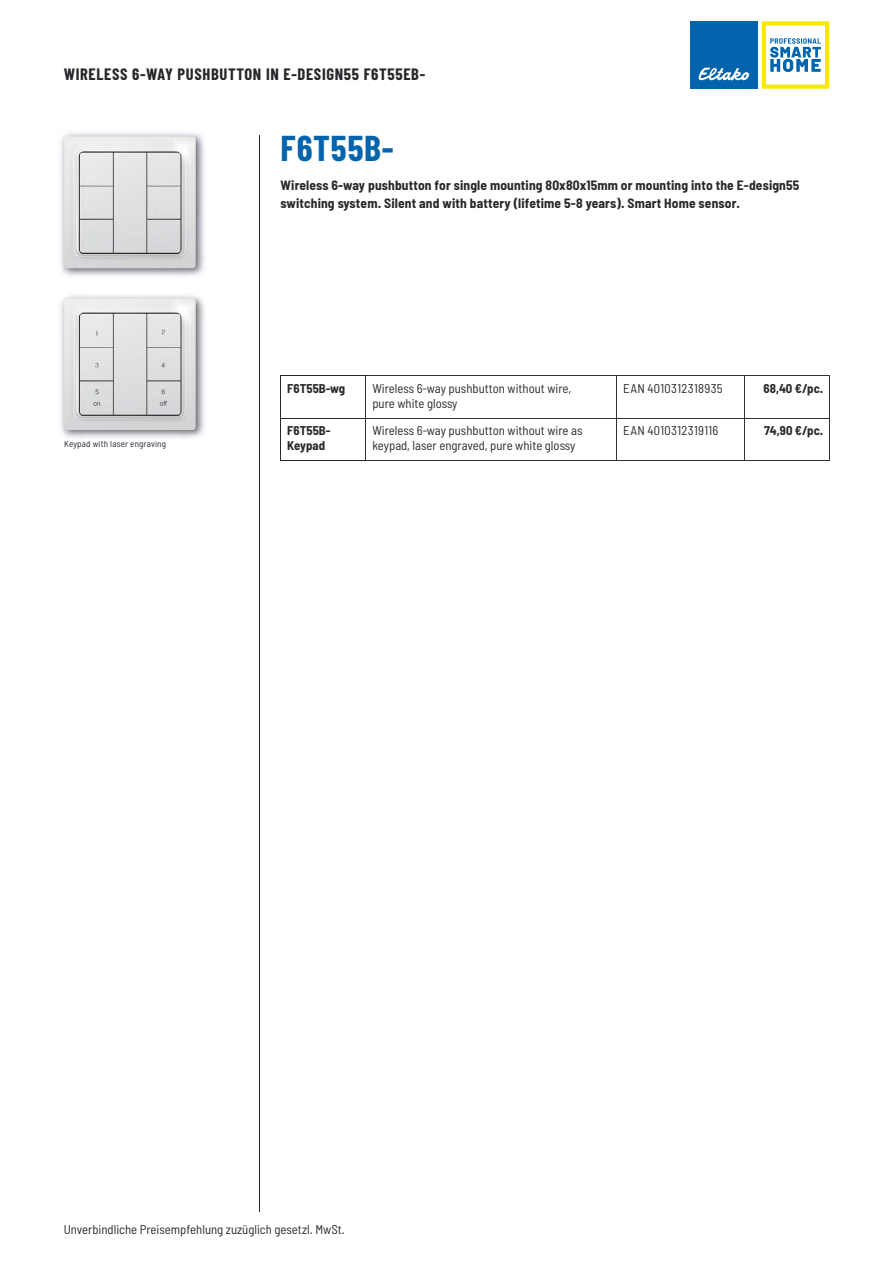
<style>
.page{position:relative;width:893px;height:1263px;background:#fff}
.page>*{position:absolute;margin:0;border:0;box-sizing:border-box;transform-origin:0 0}
.t1{font:700 36px "Barlow Condensed";letter-spacing:.025em;color:#0364ae}
.t2{font:700 16.5px "Barlow Condensed";letter-spacing:.04em;color:#28282c}
.t3{font:700 semi-condensed 13.5px/18px "Barlow";letter-spacing:.01em;color:#28282c}
.t4{font:semi-condensed 12.75px/15px "Barlow";color:#28282c}
.t5{font:700 semi-condensed 12.75px/15px "Barlow";color:#28282c}
.t6{font:semi-condensed 12.75px "Barlow";letter-spacing:.03em;color:#28282c}
.t7{font:semi-condensed 12.75px "Barlow";letter-spacing:.025em;color:#28282c}
.t8{font:semi-condensed 9px "Barlow";letter-spacing:.02em;color:#28282c}
</style>
<div class="page">
<hr style="left:259px;top:136px;width:1px;height:1076px;background:#28282c">
<svg style="left:762px;top:21px;width:67px;height:68px"></svg>
<div style="left:690px;top:21px;width:67px;height:68px;background:#0364ae"></div>
<svg style="left:698px;top:68px;width:51px;height:13px"></svg>
<hr style="left:281px;top:376px;width:85px;height:1px;background:#28282c">
<hr style="left:281px;top:376px;width:1px;height:42px;background:#28282c">
<hr style="left:281px;top:418px;width:85px;height:1px;background:#28282c">
<hr style="left:281px;top:419px;width:1px;height:42px;background:#28282c">
<hr style="left:281px;top:461px;width:85px;height:1px;background:#28282c">
<hr style="left:366px;top:376px;width:464px;height:1px;background:#323031">
<hr style="left:829px;top:376px;width:1px;height:42px;background:#323031">
<hr style="left:366px;top:418px;width:464px;height:1px;background:#323031">
<hr style="left:829px;top:419px;width:1px;height:42px;background:#323031">
<hr style="left:366px;top:461px;width:251px;height:1px;background:#323031">
<hr style="left:744px;top:461px;width:86px;height:1px;background:#323031">
<hr style="left:366px;top:376px;width:1px;height:42px;background:#323031">
<hr style="left:366px;top:419px;width:1px;height:42px;background:#323031">
<hr style="left:616px;top:376px;width:1px;height:42px;background:#323031">
<hr style="left:744px;top:376px;width:1px;height:42px;background:#323031">
<hr style="left:616px;top:419px;width:1px;height:42px;background:#323031">
<hr style="left:744px;top:419px;width:1px;height:42px;background:#323031">
<hr style="left:617px;top:461px;width:127px;height:1px;background:#323031">
<img style="left:60px;top:132px;width:145px;height:145px">
<img style="left:64px;top:136px;width:132px;height:132px">
<img style="left:60px;top:295px;width:145px;height:144px">
<img style="left:64px;top:298px;width:132px;height:132px">
<p class="t2" style="left:64px;top:65px;width:363px">WIRELESS 6-WAY PUSHBUTTON IN E-DESIGN55 F6T55EB-</p>
<p class="t8" style="left:64px;top:441px;width:103px">Keypad with laser engraving</p>
<h1 class="t1" style="left:281px;top:128px;width:115px">F6T55B-</h1>
<p class="t3" style="left:281px;top:178px;width:520px">Wireless 6-way pushbutton for single mounting 80x80x15mm or mounting into the E-design55 switching system. Silent and with battery (lifetime 5-8 years). Smart Home sensor.</p>
<p class="t5" style="left:287px;top:382px;width:59px">F6T55B-wg</p>
<p class="t4" style="left:372px;top:382px;width:200px">Wireless 6-way pushbutton without wire, pure white glossy</p>
<p class="t6" style="left:623px;top:384px;width:101px">EAN 4010312318935</p>
<p class="t5" style="left:763px;top:382px;width:61px">68,40 €/pc.</p>
<p class="t5" style="left:287px;top:425px;width:45px">F6T55B-<br>Keypad</p>
<p class="t4" style="left:372px;top:425px;width:212px">Wireless 6-way pushbutton without wire as keypad, laser engraved, pure white glossy</p>
<p class="t7" style="left:623px;top:426px;width:97px">EAN 4010312319116</p>
<p class="t5" style="left:764px;top:425px;width:60px">74,90 €/pc.</p>
<p class="t4" style="left:64px;top:1224px;width:283px">Unverbindliche Preisempfehlung zuzüglich gesetzl. MwSt.</p>
</div>
